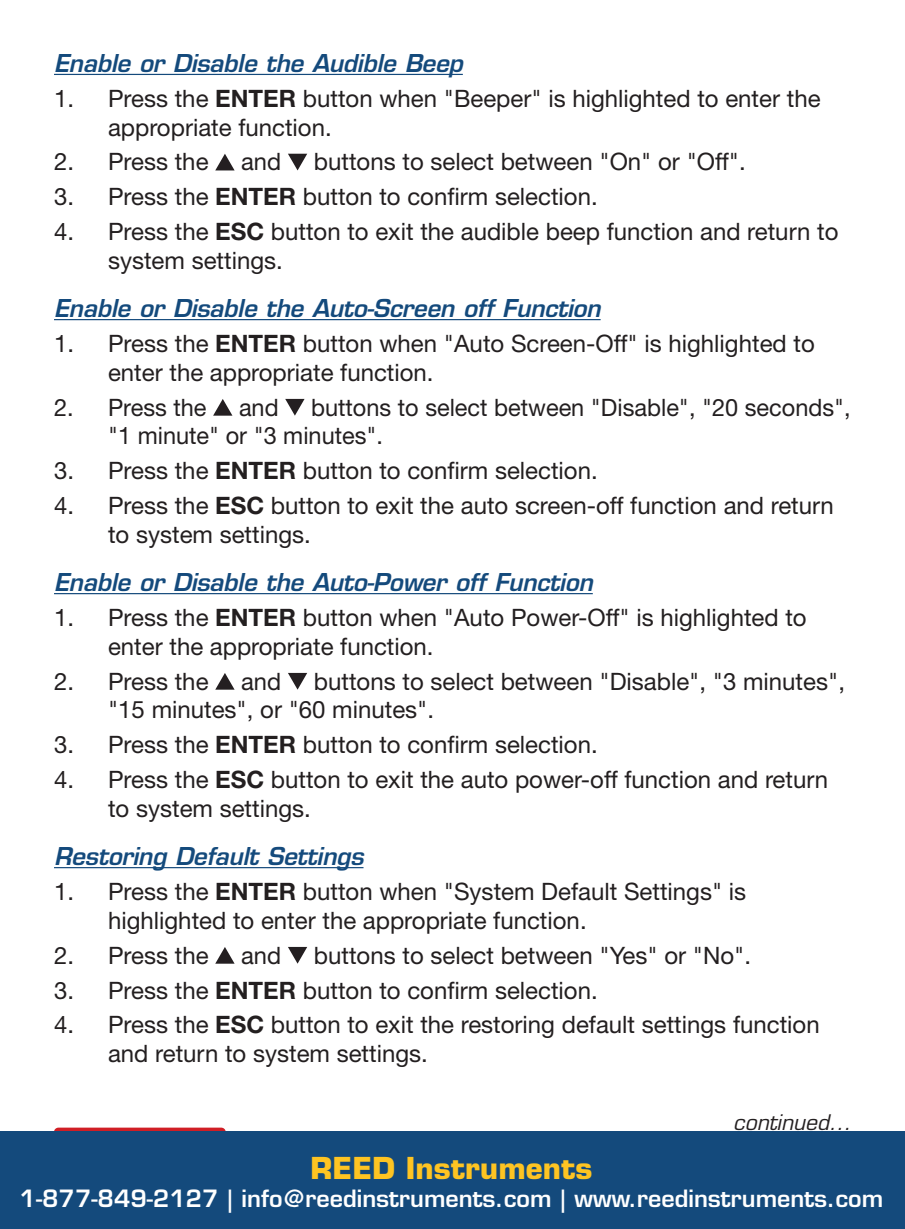
<style>
.page{position:relative;width:905px;height:1229px;background:#fff}
.page>*{position:absolute;margin:0;border:0;box-sizing:border-box;transform-origin:0 0}
.t1{font:700 29.4px "Eurostile LT Std";color:#fec422}
.t2{font:24px/28.8px "Helvetica Neue LT Std";color:#231f20}
.t3{font:italic 600 24px "Eurostile LT Std";letter-spacing:-.01em;color:#144a7c}
.t4{font:600 23.4px "Eurostile LT Std";color:#fff}
.t5{font:italic 21px "Eurostile LT Std";color:#231f20}
.s1{font-weight:700}
</style>
<div class="page">
<div style="left:54px;top:1127px;width:172px;height:47px;background:#d01e25;border-radius:4px"></div>
<hr style="left:54px;top:74px;width:409px;height:1px;background:#144a7c">
<hr style="left:54px;top:319px;width:546px;height:1px;background:#144a7c">
<hr style="left:54px;top:593px;width:538px;height:1px;background:#144a7c">
<hr style="left:54px;top:867px;width:309px;height:1px;background:#144a7c">
<svg style="left:215px;top:154px;width:19px;height:16px"></svg>
<svg style="left:288px;top:154px;width:19px;height:16px"></svg>
<svg style="left:213px;top:399px;width:19px;height:17px"></svg>
<svg style="left:285px;top:399px;width:19px;height:17px"></svg>
<svg style="left:215px;top:673px;width:19px;height:16px"></svg>
<svg style="left:288px;top:673px;width:19px;height:16px"></svg>
<svg style="left:215px;top:947px;width:19px;height:16px"></svg>
<svg style="left:288px;top:947px;width:19px;height:16px"></svg>
<div style="left:0;top:1131px;width:904px;height:97px;background:#144a7c"></div>
<p class="t3" style="left:54px;top:48px;width:410px">Enable or Disable the Audible Beep</p>
<p class="t2" style="left:108px;top:84px;width:714px;text-indent:-54px">1. Press the <span class="s1">ENTER</span> button when "Beeper" is highlighted to enter the appropriate function.</p>
<p class="t2" style="left:54px;top:147px;width:156px">2. Press the</p>
<p class="t2" style="left:241px;top:147px;width:42px">and</p>
<p class="t2" style="left:314px;top:147px;width:433px">buttons to select between "On" or "Off".</p>
<p class="t2" style="left:54px;top:182px;width:545px">3. Press the <span class="s1">ENTER</span> button to confirm selection.</p>
<p class="t2" style="left:108px;top:217px;width:732px;text-indent:-54px">4. Press the <span class="s1">ESC</span> button to exit the audible beep function and return to system settings.</p>
<p class="t3" style="left:54px;top:293px;width:548px">Enable or Disable the Auto-Screen off Function</p>
<p class="t2" style="left:108px;top:329px;width:708px;text-indent:-54px">1. Press the <span class="s1">ENTER</span> button when "Auto Screen-Off" is highlighted to enter the appropriate function.</p>
<p class="t2" style="left:54px;top:392px;width:154px">2. Press the</p>
<p class="t2" style="left:239px;top:392px;width:41px">and</p>
<p class="t2" style="left:108px;top:392px;width:744px;text-indent:203px">buttons to select between "Disable", "20 seconds", "1 minute" or "3 minutes".</p>
<p class="t2" style="left:54px;top:456px;width:545px">3. Press the <span class="s1">ENTER</span> button to confirm selection.</p>
<p class="t2" style="left:108px;top:491px;width:727px;text-indent:-54px">4. Press the <span class="s1">ESC</span> button to exit the auto screen-off function and return to system settings.</p>
<p class="t3" style="left:54px;top:567px;width:540px">Enable or Disable the Auto-Power off Function</p>
<p class="t2" style="left:108px;top:603px;width:700px;text-indent:-54px">1. Press the <span class="s1">ENTER</span> button when "Auto Power-Off" is highlighted to enter the appropriate function.</p>
<p class="t2" style="left:54px;top:666px;width:156px">2. Press the</p>
<p class="t2" style="left:241px;top:666px;width:42px">and</p>
<p class="t2" style="left:108px;top:666px;width:738px;text-indent:206px">buttons to select between "Disable", "3 minutes", "15 minutes", or "60 minutes".</p>
<p class="t2" style="left:54px;top:730px;width:545px">3. Press the <span class="s1">ENTER</span> button to confirm selection.</p>
<p class="t2" style="left:108px;top:765px;width:721px;text-indent:-54px">4. Press the <span class="s1">ESC</span> button to exit the auto power-off function and return to system settings.</p>
<p class="t3" style="left:54px;top:841px;width:311px">Restoring Default Settings</p>
<p class="t2" style="left:108px;top:876px;width:639px;text-indent:-54px">1. Press the <span class="s1">ENTER</span> button when "System Default Settings" is highlighted to enter the appropriate function.</p>
<p class="t2" style="left:54px;top:940px;width:156px">2. Press the</p>
<p class="t2" style="left:241px;top:940px;width:42px">and</p>
<p class="t2" style="left:314px;top:940px;width:438px">buttons to select between "Yes" or "No".</p>
<p class="t2" style="left:54px;top:975px;width:545px">3. Press the <span class="s1">ENTER</span> button to confirm selection.</p>
<p class="t2" style="left:108px;top:1010px;width:713px;text-indent:-54px">4. Press the <span class="s1">ESC</span> button to exit the restoring default settings function and return to system settings.</p>
<p class="t5" style="left:733px;top:1110px;width:119px">continued...</p>
<p class="t1" style="left:310px;top:1149px;width:283px">REED Instruments</p>
<p class="t4" style="left:20px;top:1183px;width:865px">1-877-849-2127 | info@reedinstruments.com | www.reedinstruments.com</p>
</div>
